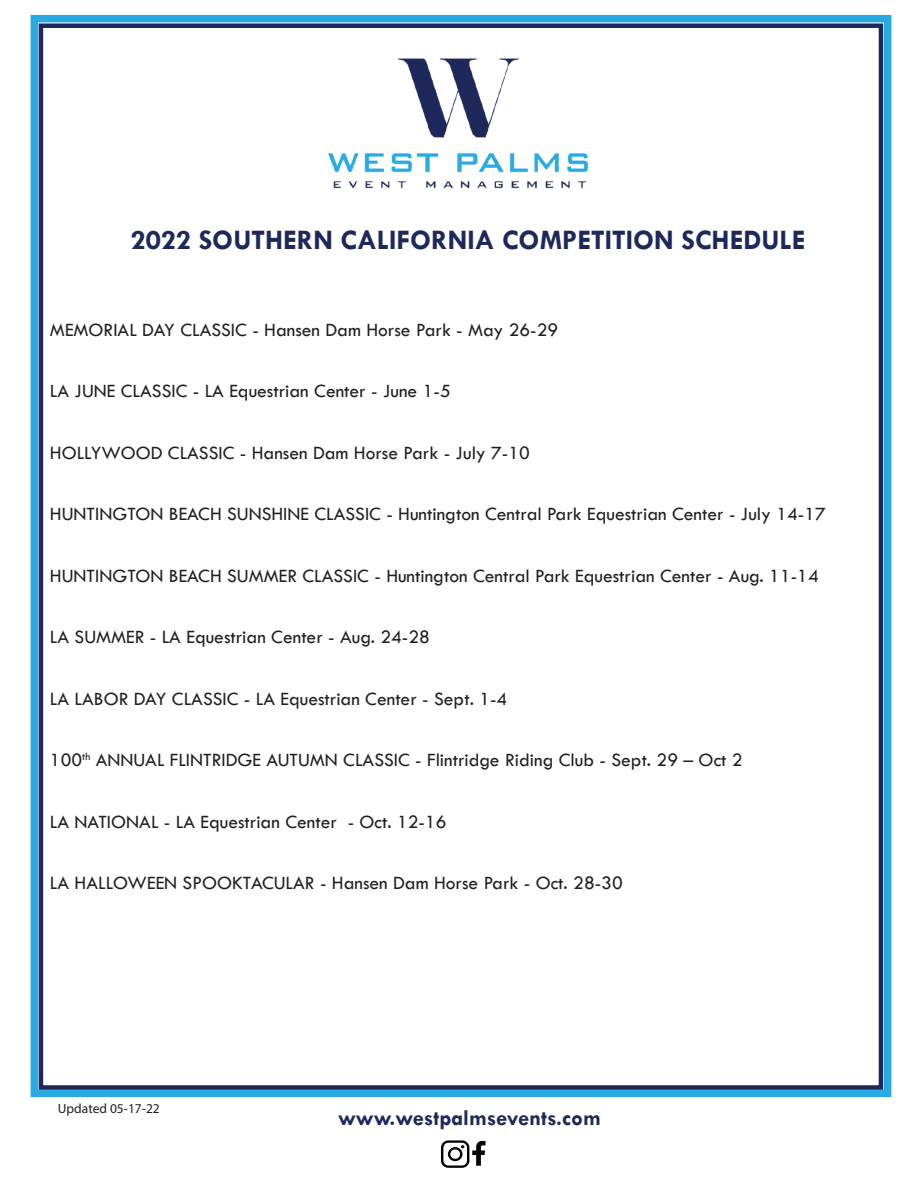
<style>
.page{position:relative;width:918px;height:1188px;background:#fff}
.page>*{position:absolute;margin:0;border:0;box-sizing:border-box;transform-origin:0 0}
.t1{font:700 28.5px "Tw Cen";color:#1e285b}
.t2{font:700 22.5px "Tw Cen";color:#1e285b}
.t3{font:19.5px "Tw Cen";color:#231f20}
.t4{font:13.5px "Myriad Pro";color:#231f20}
</style>
<div class="page">
<img style="left:328px;top:58px;width:261px;height:131px">
<div style="left:31px;top:15px;width:860px;height:1082px;border:8px solid #27abe2"></div>
<div style="left:39px;top:23px;width:844px;height:1067px;border:4px solid #1e285b"></div>
<svg style="left:441px;top:1140px;width:45px;height:28px"></svg>
<h1 class="t1" style="left:131px;top:223px;width:676px">2022 SOUTHERN CALIFORNIA COMPETITION SCHEDULE</h1>
<p class="t3" style="left:50px;top:318px;width:510px">MEMORIAL DAY CLASSIC - Hansen Dam Horse Park - May 26-29</p>
<p class="t3" style="left:50px;top:380px;width:402px">LA JUNE CLASSIC - LA Equestrian Center - June 1-5</p>
<p class="t3" style="left:50px;top:441px;width:481px">HOLLYWOOD CLASSIC - Hansen Dam Horse Park - July 7-10</p>
<p class="t3" style="left:50px;top:503px;width:777px">HUNTINGTON BEACH SUNSHINE CLASSIC - Huntington Central Park Equestrian Center - July 14-17</p>
<p class="t3" style="left:50px;top:564px;width:770px">HUNTINGTON BEACH SUMMER CLASSIC - Huntington Central Park Equestrian Center - Aug. 11-14</p>
<p class="t3" style="left:50px;top:626px;width:382px">LA SUMMER - LA Equestrian Center - Aug. 24-28</p>
<p class="t3" style="left:50px;top:687px;width:459px">LA LABOR DAY CLASSIC - LA Equestrian Center - Sept. 1-4</p>
<p class="t3" style="left:50px;top:749px;width:694px">100<sup>th</sup> ANNUAL FLINTRIDGE AUTUMN CLASSIC - Flintridge Riding Club - Sept. 29 – Oct 2</p>
<p class="t3" style="left:50px;top:810px;width:398px">LA NATIONAL - LA Equestrian Center - Oct. 12-16</p>
<p class="t3" style="left:50px;top:872px;width:574px">LA HALLOWEEN SPOOKTACULAR - Hansen Dam Horse Park - Oct. 28-30</p>
<p class="t4" style="left:58px;top:1100px;width:103px">Updated 05-17-22</p>
<p class="t2" style="left:338px;top:1104px;width:264px">www.westpalmsevents.com</p>
</div>
